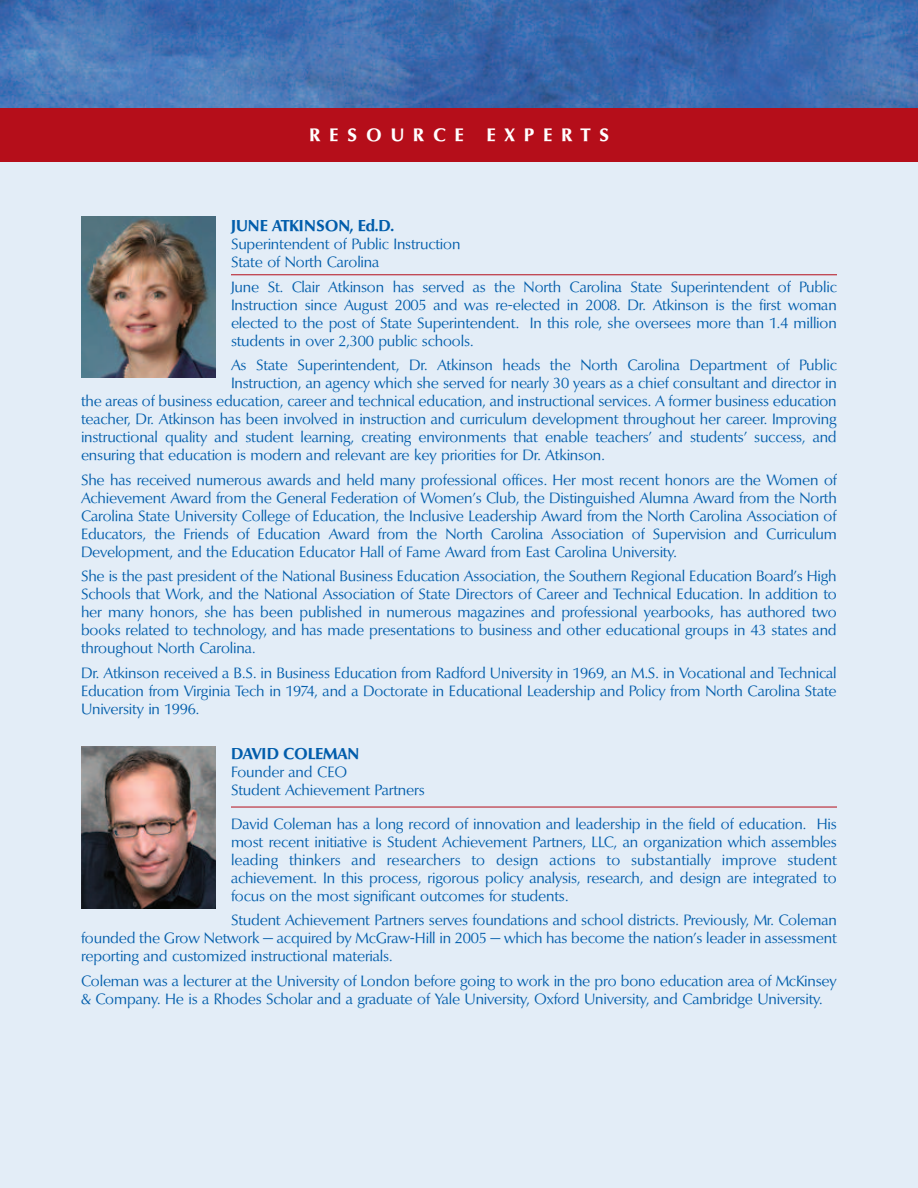
<style>
.page{position:relative;width:918px;height:1188px;background:#fff}
.page>*{position:absolute;margin:0;border:0;box-sizing:border-box;transform-origin:0 0}
.t1{font:700 18px "Optima BQ";letter-spacing:.51em;color:#fff}
.t2{font:700 15.75px "Optima BQ";letter-spacing:.01em;color:#015dab}
.t3{font:15px/18px "Optima BQ";letter-spacing:-.01em;color:#015dab;text-align:justify}
</style>
<div class="page">
<div style="left:0;top:155px;width:918px;height:1033px;background:#e3edf7"></div>
<img style="left:0;top:0;width:918px;height:108px">
<div style="left:0;top:108px;width:918px;height:54px;background:#b50e1a"></div>
<hr style="left:231px;top:274px;width:606px;height:1px;background:#b50e1a">
<hr style="left:231px;top:807px;width:606px;height:1px;background:#b50e1a">
<img style="left:81px;top:216px;width:135px;height:162px">
<img style="left:81px;top:747px;width:135px;height:162px">
<p class="t1" style="left:309px;top:126px;width:156px">RESOURCE</p>
<p class="t1" style="left:486px;top:126px;width:124px">EXPERTS</p>
<p class="t2" style="left:231px;top:218px;width:164px">JUNE ATKINSON, Ed.D.</p>
<p class="t3" style="left:231px;top:236px;width:231px">Superintendent of Public Instruction<br>State of North Carolina</p>
<p class="t3" style="left:231px;top:278px;width:607px">June St. Clair Atkinson has served as the North Carolina State Superintendent of Public Instruction since August 2005 and was re-elected in 2008. Dr. Atkinson is the first woman elected to the post of State Superintendent. In this role, she oversees more than 1.4 million students in over 2,300 public schools.</p>
<p class="t3" style="left:231px;top:357px;width:607px">As State Superintendent, Dr. Atkinson heads the North Carolina Department of Public</p>
<p class="t3" style="left:231px;top:375px;width:607px">Instruction, an agency which she served for nearly 30 years as a chief consultant and director in</p>
<p class="t3" style="left:81px;top:393px;width:757px">the areas of business education, career and technical education, and instructional services. A former business education</p>
<p class="t3" style="left:81px;top:411px;width:757px">teacher, Dr. Atkinson has been involved in instruction and curriculum development throughout her career. Improving</p>
<p class="t3" style="left:81px;top:429px;width:757px">instructional quality and student learning, creating environments that enable teachers’ and students’ success, and</p>
<p class="t3" style="left:81px;top:447px;width:525px">ensuring that education is modern and relevant are key priorities for Dr. Atkinson.</p>
<p class="t3" style="left:81px;top:471px;width:757px">She has received numerous awards and held many professional offices. Her most recent honors are the Women of Achievement Award from the General Federation of Women’s Club, the Distinguished Alumna Award from the North Carolina State University College of Education, the Inclusive Leadership Award from the North Carolina Association of Educators, the Friends of Education Award from the North Carolina Association of Supervision and Curriculum Development, and the Education Educator Hall of Fame Award from East Carolina University.</p>
<p class="t3" style="left:81px;top:568px;width:757px">She is the past president of the National Business Education Association, the Southern Regional Education Board’s High Schools that Work, and the National Association of State Directors of Career and Technical Education. In addition to her many honors, she has been published in numerous magazines and professional yearbooks, has authored two books related to technology, and has made presentations to business and other educational groups in 43 states and throughout North Carolina.</p>
<p class="t3" style="left:81px;top:664px;width:757px">Dr. Atkinson received a B.S. in Business Education from Radford University in 1969, an M.S. in Vocational and Technical Education from Virginia Tech in 1974, and a Doctorate in Educational Leadership and Policy from North Carolina State University in 1996.</p>
<p class="t2" style="left:231px;top:745px;width:130px">DAVID COLEMAN</p>
<p class="t3" style="left:231px;top:763px;width:195px">Founder and CEO<br>Student Achievement Partners</p>
<p class="t3" style="left:231px;top:816px;width:607px">David Coleman has a long record of innovation and leadership in the field of education. His most recent initiative is Student Achievement Partners, LLC, an organization which assembles leading thinkers and researchers to design actions to substantially improve student achievement. In this process, rigorous policy analysis, research, and design are integrated to focus on the most significant outcomes for students.</p>
<p class="t3" style="left:81px;top:912px;width:757px;text-indent:150px">Student Achievement Partners serves foundations and school districts. Previously, Mr. Coleman founded the Grow Network — acquired by McGraw-Hill in 2005 — which has become the nation’s leader in assessment reporting and customized instructional materials.</p>
<p class="t3" style="left:81px;top:972px;width:757px">Coleman was a lecturer at the University of London before going to work in the pro bono education area of McKinsey &amp; Company. He is a Rhodes Scholar and a graduate of Yale University, Oxford University, and Cambridge University.</p>
</div>
